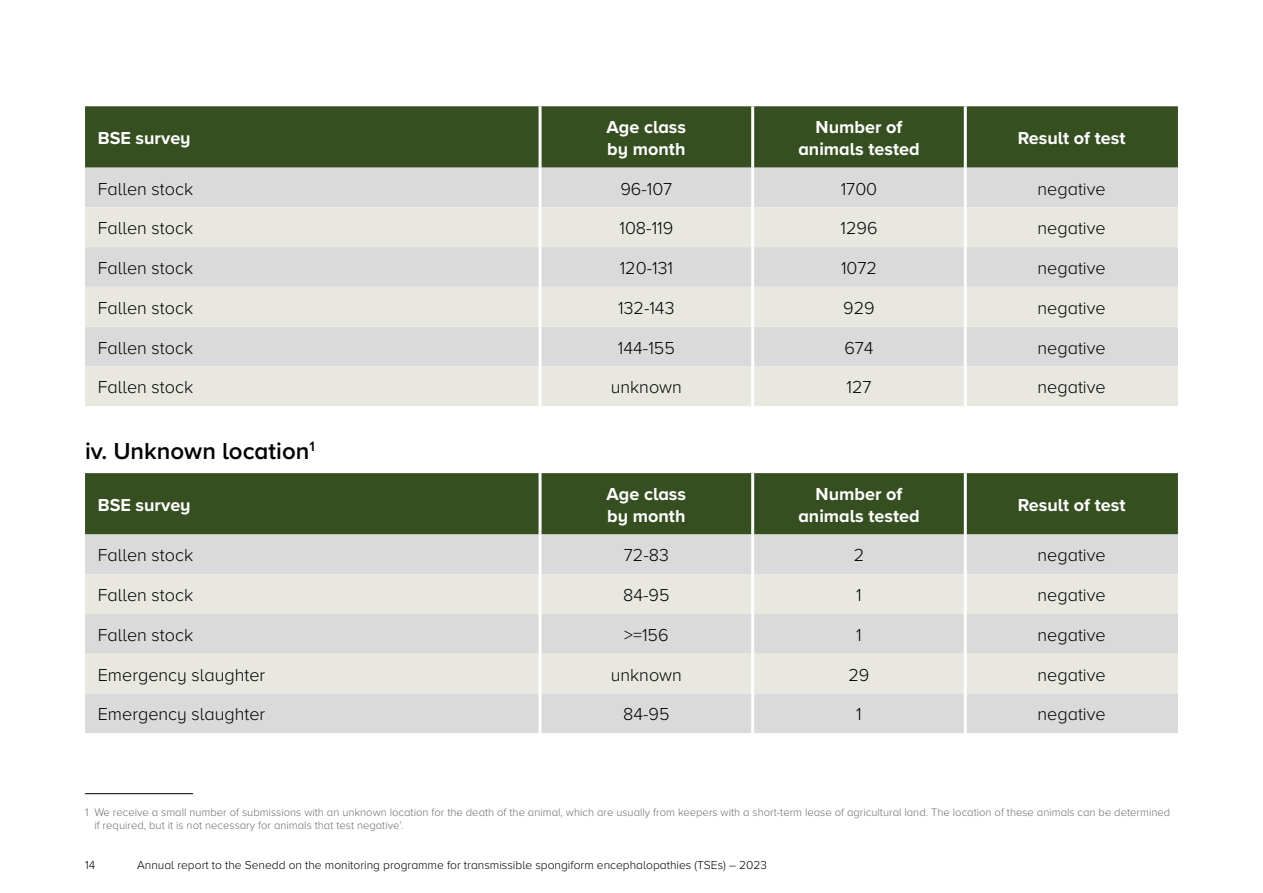
<style>
.page{position:relative;width:1263px;height:893px;background:#fff}
.page>*{position:absolute;margin:0;border:0;box-sizing:border-box;transform-origin:0 0}
.H2_Sub_Heading{font:600 24px "Proxima Nova";color:#000}
.Table_Text_Centred{font:300 18px "Proxima Nova";color:#000}
.Table_Text_Left{font:300 18px "Proxima Nova";color:#000}
.Table_Heading_Centred{font:700 18px/21.6px "Proxima Nova";color:#fff}
.Body{font:700 18px "Proxima Nova";color:#fff}
.t1{font:300 12px "Proxima Nova";color:#000}
.Credits{font:300 11.25px/13.5px "Proxima Nova";color:#706f6f}
</style>
<div class="page">
<div style="left:85px;top:106px;width:1093px;height:62px;background:#364f21"></div>
<div style="left:85px;top:168px;width:1093px;height:39px;background:#dadada"></div>
<svg style="left:85px;top:207px;width:1093px;height:199px;background:#e2e2de"></svg>
<svg style="left:538px;top:106px;width:4px;height:62px"></svg>
<hr style="left:751px;top:106px;width:3px;height:62px;background:#fff">
<hr style="left:964px;top:106px;width:3px;height:62px;background:#fff">
<svg style="left:538px;top:168px;width:4px;height:39px"></svg>
<hr style="left:751px;top:168px;width:3px;height:39px;background:#fff">
<hr style="left:964px;top:168px;width:3px;height:39px;background:#fff">
<hr style="left:538px;top:207px;width:4px;height:40px;background:#f7f7f5">
<hr style="left:751px;top:207px;width:3px;height:40px;background:#fff">
<hr style="left:964px;top:207px;width:3px;height:40px;background:#fff">
<hr style="left:538px;top:247px;width:4px;height:40px;background:#f5f5f4">
<hr style="left:751px;top:247px;width:3px;height:40px;background:#fff">
<hr style="left:964px;top:247px;width:3px;height:40px;background:#fff">
<hr style="left:538px;top:287px;width:4px;height:40px;background:#f7f7f5">
<hr style="left:751px;top:287px;width:3px;height:40px;background:#fff">
<hr style="left:964px;top:287px;width:3px;height:40px;background:#fff">
<svg style="left:538px;top:327px;width:4px;height:39px"></svg>
<hr style="left:751px;top:327px;width:3px;height:39px;background:#fff">
<hr style="left:964px;top:327px;width:3px;height:39px;background:#fff">
<hr style="left:538px;top:366px;width:4px;height:40px;background:#f7f7f5">
<hr style="left:751px;top:366px;width:3px;height:40px;background:#fff">
<hr style="left:964px;top:366px;width:3px;height:40px;background:#fff">
<div style="left:85px;top:473px;width:1093px;height:61px;background:#364f21"></div>
<div style="left:85px;top:534px;width:1093px;height:199px;background:#dadada"></div>
<svg style="left:85px;top:574px;width:1093px;height:119px;background:#e3e3de"></svg>
<svg style="left:538px;top:473px;width:4px;height:61px"></svg>
<hr style="left:751px;top:473px;width:3px;height:61px;background:#fff">
<hr style="left:964px;top:473px;width:3px;height:61px;background:#fff">
<svg style="left:538px;top:534px;width:4px;height:40px"></svg>
<hr style="left:751px;top:534px;width:3px;height:40px;background:#fff">
<hr style="left:964px;top:534px;width:3px;height:40px;background:#fff">
<hr style="left:538px;top:574px;width:4px;height:40px;background:#f8f8f6">
<hr style="left:751px;top:574px;width:3px;height:40px;background:#fff">
<hr style="left:964px;top:574px;width:3px;height:40px;background:#fff">
<hr style="left:538px;top:614px;width:4px;height:40px;background:#f4f4f4">
<hr style="left:751px;top:614px;width:3px;height:40px;background:#fff">
<hr style="left:964px;top:614px;width:3px;height:40px;background:#fff">
<hr style="left:538px;top:654px;width:4px;height:39px;background:#fafaf8">
<hr style="left:751px;top:654px;width:3px;height:39px;background:#fff">
<hr style="left:964px;top:654px;width:3px;height:39px;background:#fff">
<svg style="left:538px;top:693px;width:4px;height:40px"></svg>
<hr style="left:751px;top:693px;width:3px;height:40px;background:#fff">
<hr style="left:964px;top:693px;width:3px;height:40px;background:#fff">
<hr style="left:85px;top:793px;width:108px;height:1px;background:#000">
<p class="Body" style="left:98px;top:125px;width:94px">BSE survey</p>
<p class="Table_Heading_Centred" style="left:607px;top:116px;width:81px">Age class by month</p>
<p class="Table_Heading_Centred" style="left:798px;top:116px;width:123px;text-align:center">Number of animals tested</p>
<p class="Table_Heading_Centred" style="left:1018px;top:127px;width:109px">Result of test</p>
<p class="Table_Text_Left" style="left:98px;top:175px;width:97px">Fallen stock</p>
<p class="Table_Text_Centred" style="left:620px;top:175px;width:53px">96-107</p>
<p class="Table_Text_Centred" style="left:841px;top:175px;width:38px">1700</p>
<p class="Table_Text_Centred" style="left:1037px;top:175px;width:70px">negative</p>
<p class="Table_Text_Left" style="left:98px;top:215px;width:97px">Fallen stock</p>
<p class="Table_Text_Centred" style="left:619px;top:215px;width:55px">108-119</p>
<p class="Table_Text_Centred" style="left:840px;top:215px;width:39px">1296</p>
<p class="Table_Text_Centred" style="left:1037px;top:215px;width:70px">negative</p>
<p class="Table_Text_Left" style="left:98px;top:255px;width:97px">Fallen stock</p>
<p class="Table_Text_Centred" style="left:620px;top:255px;width:55px">120-131</p>
<p class="Table_Text_Centred" style="left:841px;top:255px;width:37px">1072</p>
<p class="Table_Text_Centred" style="left:1037px;top:255px;width:70px">negative</p>
<p class="Table_Text_Left" style="left:98px;top:294px;width:97px">Fallen stock</p>
<p class="Table_Text_Centred" style="left:618px;top:294px;width:58px">132-143</p>
<p class="Table_Text_Centred" style="left:843px;top:294px;width:33px">929</p>
<p class="Table_Text_Centred" style="left:1037px;top:294px;width:70px">negative</p>
<p class="Table_Text_Left" style="left:98px;top:334px;width:97px">Fallen stock</p>
<p class="Table_Text_Centred" style="left:618px;top:334px;width:58px">144-155</p>
<p class="Table_Text_Centred" style="left:844px;top:334px;width:31px">674</p>
<p class="Table_Text_Centred" style="left:1037px;top:334px;width:70px">negative</p>
<p class="Table_Text_Left" style="left:98px;top:374px;width:97px">Fallen stock</p>
<p class="Table_Text_Centred" style="left:611px;top:374px;width:73px">unknown</p>
<p class="Table_Text_Centred" style="left:846px;top:374px;width:27px">127</p>
<p class="Table_Text_Centred" style="left:1037px;top:374px;width:70px">negative</p>
<h2 class="H2_Sub_Heading" style="left:85px;top:433px;width:231px">iv. Unknown location<sup>1</sup></h2>
<p class="Body" style="left:98px;top:491px;width:94px">BSE survey</p>
<p class="Table_Heading_Centred" style="left:607px;top:483px;width:81px">Age class by month</p>
<p class="Table_Heading_Centred" style="left:798px;top:483px;width:123px;text-align:center">Number of animals tested</p>
<p class="Table_Heading_Centred" style="left:1018px;top:494px;width:109px">Result of test</p>
<p class="Table_Text_Left" style="left:98px;top:542px;width:97px">Fallen stock</p>
<p class="Table_Text_Centred" style="left:624px;top:542px;width:46px">72-83</p>
<p class="Table_Text_Centred" style="left:854px;top:542px;width:12px">2</p>
<p class="Table_Text_Centred" style="left:1037px;top:542px;width:70px">negative</p>
<p class="Table_Text_Left" style="left:98px;top:582px;width:97px">Fallen stock</p>
<p class="Table_Text_Centred" style="left:623px;top:582px;width:48px">84-95</p>
<p class="Table_Text_Centred" style="left:856px;top:582px;width:7px">1</p>
<p class="Table_Text_Centred" style="left:1037px;top:582px;width:70px">negative</p>
<p class="Table_Text_Left" style="left:98px;top:621px;width:97px">Fallen stock</p>
<p class="Table_Text_Centred" style="left:624px;top:621px;width:46px">&gt;=156</p>
<p class="Table_Text_Centred" style="left:856px;top:621px;width:7px">1</p>
<p class="Table_Text_Centred" style="left:1037px;top:621px;width:70px">negative</p>
<p class="Table_Text_Left" style="left:98px;top:661px;width:169px">Emergency slaughter</p>
<p class="Table_Text_Centred" style="left:611px;top:661px;width:73px">unknown</p>
<p class="Table_Text_Centred" style="left:848px;top:661px;width:22px">29</p>
<p class="Table_Text_Centred" style="left:1037px;top:661px;width:70px">negative</p>
<p class="Table_Text_Left" style="left:98px;top:701px;width:169px">Emergency slaughter</p>
<p class="Table_Text_Centred" style="left:623px;top:701px;width:48px">84-95</p>
<p class="Table_Text_Centred" style="left:856px;top:701px;width:7px">1</p>
<p class="Table_Text_Centred" style="left:1037px;top:701px;width:70px">negative</p>
<p class="Credits" style="left:94px;top:805px;width:1077px;text-indent:-9px">1 We receive a small number of submissions with an unknown location for the death of the animal, which are usually from keepers with a short-term lease of agricultural land. The location of these animals can be determined if required, but it is not necessary for animals that test negative’.</p>
<p class="t1" style="left:85px;top:856px;width:12px">14</p>
<p class="t1" style="left:137px;top:856px;width:631px">Annual report to the Senedd on the monitoring programme for transmissible spongiform encephalopathies (TSEs) – 2023</p>
</div>
